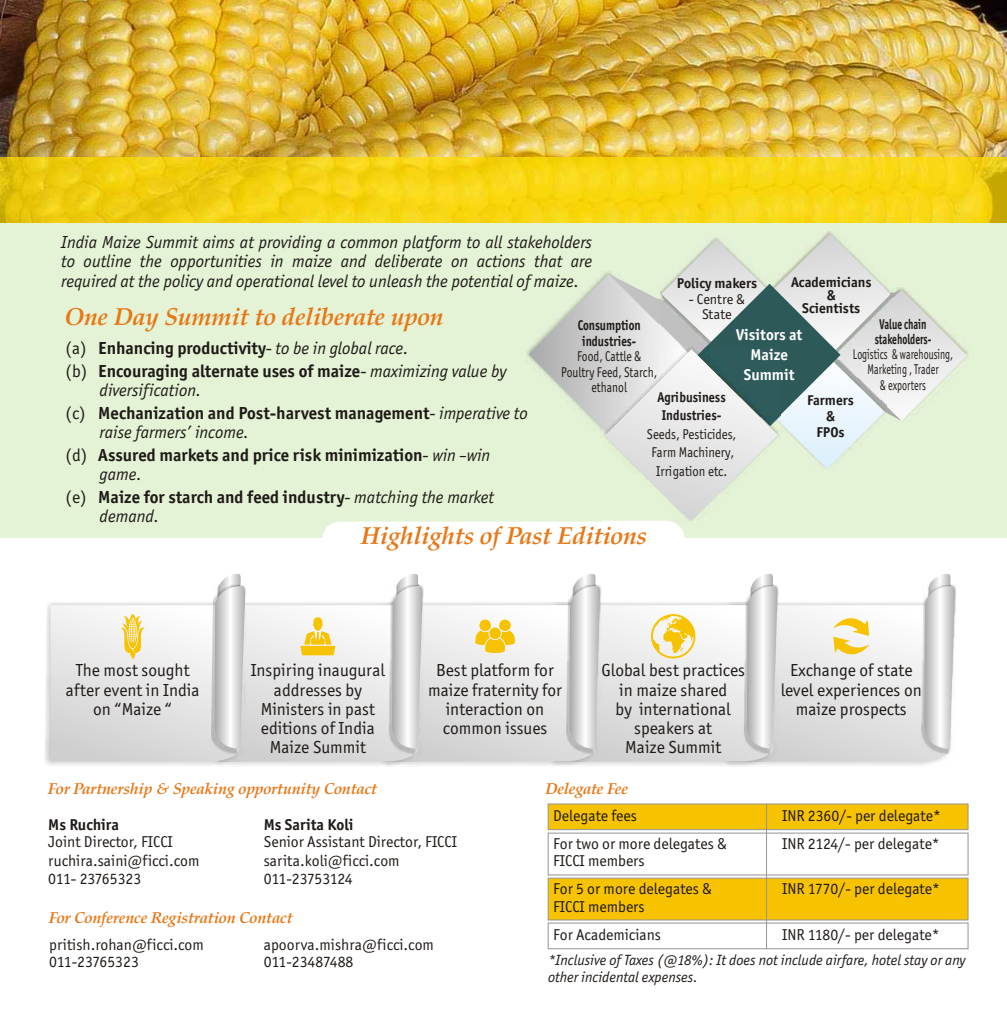
<style>
.page{position:relative;width:1007px;height:1022px;background:#fff}
.page>*{position:absolute;margin:0;border:0;box-sizing:border-box;transform-origin:0 0}
.t1{font:italic 700 24.5px "Zapf Calligraphic 801 BT";color:#e87817}
.t2{font:700 17.5px/22.8px "Officina San ITC";color:#1f1a17}
.t3{font:17.5px/19.2px "Officina San ITC";color:#1f1a17;text-align:center}
.t4{font:italic 17.5px/19.2px "Officina San ITC";color:#1f1a17;text-align:justify}
.t5{font:15.75px/19.2px "Officina San ITC";color:#1f1a17}
.t6{font:italic 700 15.75px "Zapf Calligraphic 801 BT";color:#e87817}
.t7{font:700 15.75px "Officina San ITC";color:#1f1a17}
.t8{font:15.75px "Officina San ITC";letter-spacing:-.03em;color:#1f1a17}
.t9{font:700 15.58px/20.1px "Officina San ITC";color:#fff;text-align:center}
.t10{font:italic 14.88px/17.5px "Officina San ITC";color:#1f1a17}
.t11{font:14.17px/15.2px "Officina San ITC";color:#1f1a17;text-align:center;scale:.7 1}
.t12{font:700 14.17px/15.6px "Officina San ITC";color:#1f1a17;text-align:center}
.t13{font:14.17px/18.6px "Officina San ITC";color:#1f1a17;text-align:center;scale:.89 1}
.t14{font:14.17px/15.6px "Officina San ITC";color:#1f1a17;text-align:center;scale:.81 1}
.t15{font:700 14.17px/18.6px "Officina San ITC";color:#1f1a17;scale:.89 1}
.t16{font:700 14.17px/15.2px "Officina San ITC";color:#1f1a17;text-align:center;scale:.7 1}
.t17{font:700 14.17px/15.6px "Officina San ITC";color:#1f1a17;text-align:center;scale:.81 1}
.t18{font:14.17px/15.2px "Officina San ITC";color:#1f1a17;text-align:center}
.s1{font-weight:400}
.s2{font-weight:400;font-style:italic}
</style>
<div class="page">
<img style="left:45px;top:604px;width:199px;height:162px">
<svg style="left:50px;top:574px;width:906px;height:187px"></svg>
<svg style="left:529px;top:234px;width:438px;height:287px;background:#d3ddd0"></svg>
<img style="left:0;top:0;width:1007px;height:157px">
<img style="left:0;top:157px;width:1007px;height:66px">
<svg style="left:547px;top:803px;width:422px;height:27px;background:#efbf10"></svg>
<div style="left:548px;top:833px;width:420px;height:42px;border:1px solid #969494"></div>
<svg style="left:547px;top:877px;width:422px;height:44px;background:#f2c10f"></svg>
<div style="left:548px;top:923px;width:420px;height:26px;border:1px solid #969494"></div>
<hr style="left:766px;top:804px;width:1px;height:145px;background:#969494">
<p class="t4" style="left:61px;top:234px;width:533px">India Maize Summit aims at providing a common platform to all stakeholders to outline the opportunities in maize and deliberate on actions that are required at the policy and operational level to unleash the potential of maize.</p>
<p class="t12" style="left:791px;top:276px;width:82px;line-height:13.1px">Academicians &amp;<br>Scientists</p>
<p class="t12" style="left:677px;top:277px;width:82px">Policy makers</p>
<p class="t18" style="left:689px;top:292px;width:58px">- Centre &amp;<br>State</p>
<h1 class="t1" style="left:66px;top:306px;width:380px">One Day Summit to deliberate upon</h1>
<p class="t16" style="left:875px;top:317px;width:83px">Value chain stakeholders-</p>
<p class="t11" style="left:853px;top:348px;width:145px">Logistics &amp; warehousing,<br>Marketing , Trader<br>&amp; exporters</p>
<p class="t17" style="left:578px;top:318px;width:79px">Consumption industries-</p>
<p class="t14" style="left:561px;top:350px;width:120px">Food, Cattle &amp;<br>Poultry Feed, Starch, ethanol</p>
<p class="t9" style="left:736px;top:326px;width:68px">Visitors at<br>Maize<br>Summit</p>
<p class="t2" style="left:66px;top:338px;width:443px"><span class="s1">(a)</span> Enhancing productivity<span class="s1">-</span> <span class="s2">to be in global race.<br></span><span class="s1">(b)</span> Encouraging alternate uses of maize<span class="s1">-</span> <span class="s2">maximizing value by</span></p>
<p class="t2" style="left:66px;top:380px;width:464px;text-indent:34px"><span class="s2">diversification.<br></span><span class="s1">(c)</span> Mechanization and Post-harvest management<span class="s1">-</span> <span class="s2">imperative to</span></p>
<p class="t2" style="left:66px;top:422px;width:426px;text-indent:34px"><span class="s2">raise farmers’ income.<br></span><span class="s1">(d)</span> Assured markets and price risk minimization<span class="s1">-</span> <span class="s2">win –win</span></p>
<p class="t2" style="left:66px;top:464px;width:430px;text-indent:34px"><span class="s2">game.<br></span><span class="s1">(e)</span> Maize for starch and feed industry<span class="s1">-</span> <span class="s2">matching the market</span></p>
<p class="t4" style="left:100px;top:508px;width:61px">demand.</p>
<p class="t15" style="left:658px;top:389px;width:78px">Agribusiness<br>Industries-</p>
<p class="t13" style="left:647px;top:426px;width:102px">Seeds, Pesticides,<br>Farm Machinery,<br>Irrigation etc.</p>
<p class="t12" style="left:807px;top:394px;width:48px">Farmers &amp;<br>FPOs</p>
<h1 class="t1" style="left:362px;top:526px;width:287px">Highlights of Past Editions</h1>
<p class="t3" style="left:66px;top:662px;width:135px">The most sought after event in India on “Maize “</p>
<p class="t3" style="left:251px;top:662px;width:136px">Inspiring inaugural addresses by<br>Ministers in past editions of India<br>Maize Summit</p>
<p class="t3" style="left:428px;top:662px;width:135px">Best platform for maize fraternity for interaction on common issues</p>
<p class="t3" style="left:601px;top:662px;width:145px">Global best practices in maize shared<br>by international speakers at<br>Maize Summit</p>
<p class="t3" style="left:781px;top:662px;width:143px">Exchange of state level experiences on maize prospects</p>
<p class="t6" style="left:48px;top:782px;width:331px">For Partnership &amp; Speaking opportunity Contact</p>
<p class="t7" style="left:48px;top:818px;width:72px">Ms Ruchira</p>
<p class="t5" style="left:48px;top:833px;width:153px">Joint Director, FICCI ruchira.saini@ficci.com</p>
<p class="t5" style="left:48px;top:870px;width:95px">011- 23765323</p>
<p class="t7" style="left:264px;top:818px;width:91px">Ms Sarita Koli</p>
<p class="t5" style="left:264px;top:833px;width:195px">Senior Assistant Director, FICCI sarita.koli@ficci.com</p>
<p class="t8" style="left:264px;top:872px;width:90px">011-23753124</p>
<p class="t6" style="left:49px;top:911px;width:245px">For Conference Registration Contact</p>
<p class="t5" style="left:49px;top:937px;width:156px;line-height:17.5px">pritish.rohan@ficci.com<br>011-23765323</p>
<p class="t5" style="left:264px;top:937px;width:172px;line-height:17.5px">apoorva.mishra@ficci.com<br>011-23487488</p>
<p class="t6" style="left:546px;top:782px;width:84px">Delegate Fee</p>
<p class="t5" style="left:553px;top:807px;width:85px">Delegate fees</p>
<p class="t5" style="left:782px;top:807px;width:160px">INR 2360/- per delegate*</p>
<p class="t5" style="left:553px;top:835px;width:175px">For two or more delegates &amp;</p>
<p class="t5" style="left:782px;top:835px;width:159px">INR 2124/- per delegate*</p>
<p class="t5" style="left:553px;top:848px;width:160px;line-height:28px">FICCI members<br>For 5 or more delegates &amp;</p>
<p class="t5" style="left:782px;top:881px;width:159px">INR 1770/- per delegate*</p>
<p class="t5" style="left:553px;top:894px;width:109px;line-height:28px">FICCI members<br>For Academicians</p>
<p class="t5" style="left:782px;top:926px;width:159px">INR 1180/- per delegate*</p>
<p class="t10" style="left:548px;top:952px;width:419px">*Inclusive of Taxes (@18%): It does not include airfare, hotel stay or any other incidental expenses.</p>
</div>
